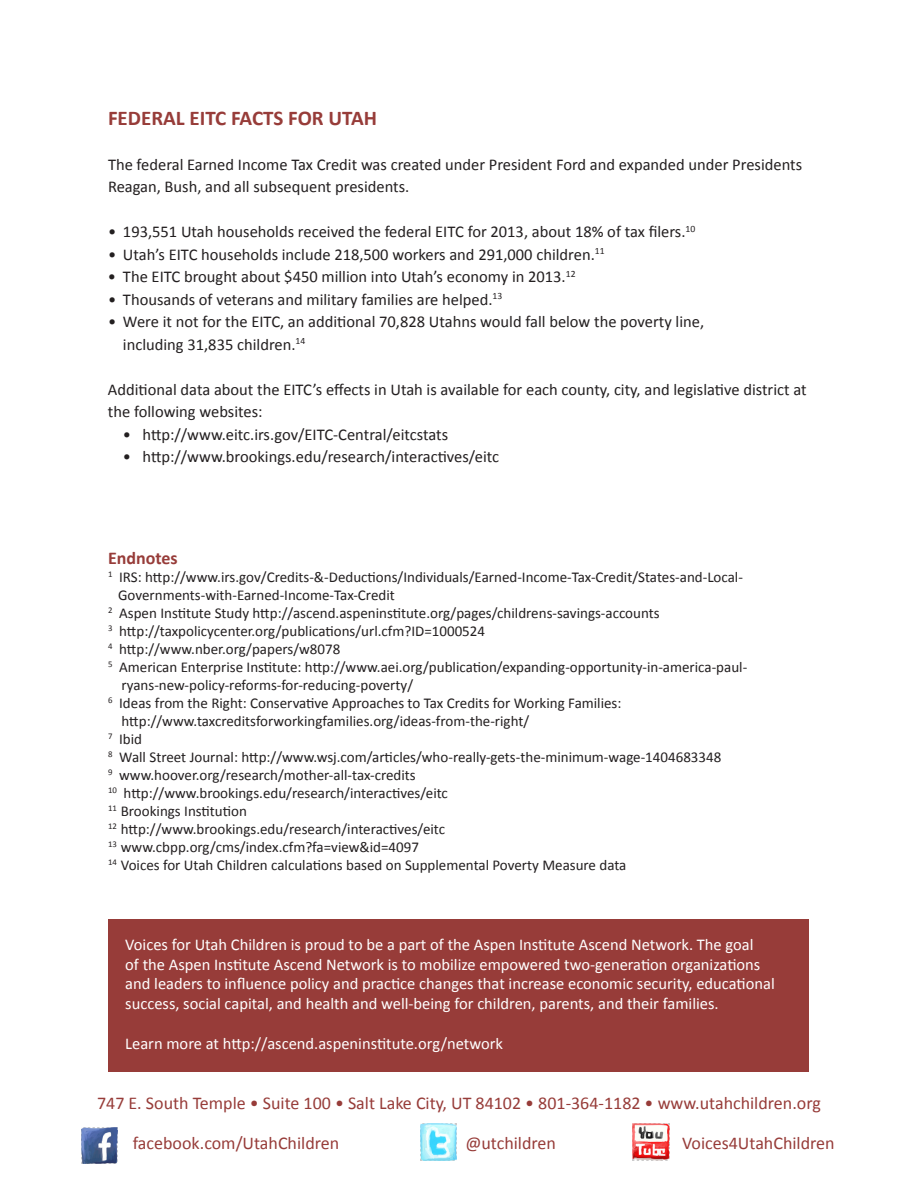
<style>
.page{position:relative;width:918px;height:1188px;background:#fff}
.page>*{position:absolute;margin:0;border:0;box-sizing:border-box;transform-origin:0 0}
.t1{font:700 21px "Calibri";color:#973c39}
.t2{font:18px/39.3px "Calibri";color:#973c39}
.t3{font:700 18px "Calibri";color:#973c39}
.t4{font:16.5px/22.5px "Calibri";color:#231f20}
.t5{font:16.5px/19.8px "Calibri";color:#fff}
.t6{font:15px "Calibri";color:#231f20}
</style>
<div class="page">
<img style="left:633px;top:1124px;width:36px;height:36px">
<img style="left:81px;top:1127px;width:37px;height:37px">
<img style="left:420px;top:1124px;width:37px;height:36px">
<div style="left:108px;top:919px;width:700px;height:153px;background:#973c39"></div>
<h1 class="t1" style="left:108px;top:104px;width:270px">FEDERAL EITC FACTS FOR UTAH</h1>
<p class="t4" style="left:108px;top:153px;width:696px">The federal Earned Income Tax Credit was created under President Ford and expanded under Presidents<br>Reagan, Bush, and all subsequent presidents.</p>
<p class="t4" style="left:108px;top:220px;width:589px">• 193,551 Utah households received the federal EITC for 2013, about 18% of tax filers.<sup>10</sup></p>
<p class="t4" style="left:108px;top:243px;width:498px">• Utah’s EITC households include 218,500 workers and 291,000 children.<sup>11</sup></p>
<p class="t4" style="left:108px;top:265px;width:469px">• The EITC brought about $450 million into Utah’s economy in 2013.<sup>12</sup></p>
<p class="t4" style="left:108px;top:288px;width:396px">• Thousands of veterans and military families are helped.<sup>13</sup></p>
<p class="t4" style="left:123px;top:310px;width:583px;text-indent:-15px">• Were it not for the EITC, an additional 70,828 Utahns would fall below the poverty line, including 31,835 children.<sup>14</sup></p>
<p class="t4" style="left:108px;top:378px;width:700px">Additional data about the EITC’s effects in Utah is available for each county, city, and legislative district at the following websites:</p>
<p class="t4" style="left:123px;top:423px;width:327px">• http://www.eitc.irs.gov/EITC-Central/eitcstats</p>
<p class="t4" style="left:123px;top:445px;width:378px">• http://www.brookings.edu/research/interactives/eitc</p>
<p class="t3" style="left:108px;top:546px;width:71px">Endnotes</p>
<p class="t6" style="left:108px;top:567px;width:637px"><sup>1</sup> IRS: http://www.irs.gov/Credits-&amp;-Deductions/Individuals/Earned-Income-Tax-Credit/States-and-Local-</p>
<p class="t6" style="left:118px;top:585px;width:278px">Governments-with-Earned-Income-Tax-Credit</p>
<p class="t6" style="left:108px;top:603px;width:553px"><sup>2</sup> Aspen Institute Study http://ascend.aspeninstitute.org/pages/childrens-savings-accounts</p>
<p class="t6" style="left:108px;top:621px;width:379px"><sup>3</sup> http://taxpolicycenter.org/publications/url.cfm?ID=1000524</p>
<p class="t6" style="left:108px;top:639px;width:234px"><sup>4</sup> http://www.nber.org/papers/w8078</p>
<p class="t6" style="left:108px;top:657px;width:641px"><sup>5</sup> American Enterprise Institute: http://www.aei.org/publication/expanding-opportunity-in-america-paul-</p>
<p class="t6" style="left:122px;top:675px;width:293px">ryans-new-policy-reforms-for-reducing-poverty/</p>
<p class="t6" style="left:108px;top:693px;width:515px"><sup>6</sup> Ideas from the Right: Conservative Approaches to Tax Credits for Working Families:</p>
<p class="t6" style="left:122px;top:711px;width:409px">http://www.taxcreditsforworkingfamilies.org/ideas-from-the-right/</p>
<p class="t6" style="left:108px;top:729px;width:36px"><sup>7</sup> Ibid</p>
<p class="t6" style="left:108px;top:747px;width:615px"><sup>8</sup> Wall Street Journal: http://www.wsj.com/articles/who-really-gets-the-minimum-wage-1404683348</p>
<p class="t6" style="left:108px;top:765px;width:309px"><sup>9</sup> www.hoover.org/research/mother-all-tax-credits</p>
<p class="t6" style="left:108px;top:783px;width:341px"><sup>10</sup> http://www.brookings.edu/research/interactives/eitc</p>
<p class="t6" style="left:108px;top:801px;width:140px"><sup>11</sup> Brookings Institution</p>
<p class="t6" style="left:108px;top:819px;width:339px"><sup>12</sup> http://www.brookings.edu/research/interactives/eitc</p>
<p class="t6" style="left:108px;top:837px;width:313px"><sup>13</sup> www.cbpp.org/cms/index.cfm?fa=view&amp;id=4097</p>
<p class="t6" style="left:108px;top:855px;width:520px"><sup>14</sup> Voices for Utah Children calculations based on Supplemental Poverty Measure data</p>
<p class="t5" style="left:125px;top:934px;width:651px">Voices for Utah Children is proud to be a part of the Aspen Institute Ascend Network. The goal<br>of the Aspen Institute Ascend Network is to mobilize empowered two-generation organizations and leaders to influence policy and practice changes that increase economic security, educational success, social capital, and health and well-being for children, parents, and their families.</p>
<p class="t5" style="left:125px;top:1033px;width:379px">Learn more at http://ascend.aspeninstitute.org/network</p>
<p class="t2" style="left:133px;top:1084px;width:690px;text-indent:-36px">747 E. South Temple • Suite 100 • Salt Lake City, UT 84102 • 801-364-1182 • www.utahchildren.org facebook.com/UtahChildren</p>
<p class="t2" style="left:465px;top:1123px;width:92px">@utchildren</p>
<p class="t2" style="left:682px;top:1123px;width:154px">Voices4UtahChildren</p>
</div>
